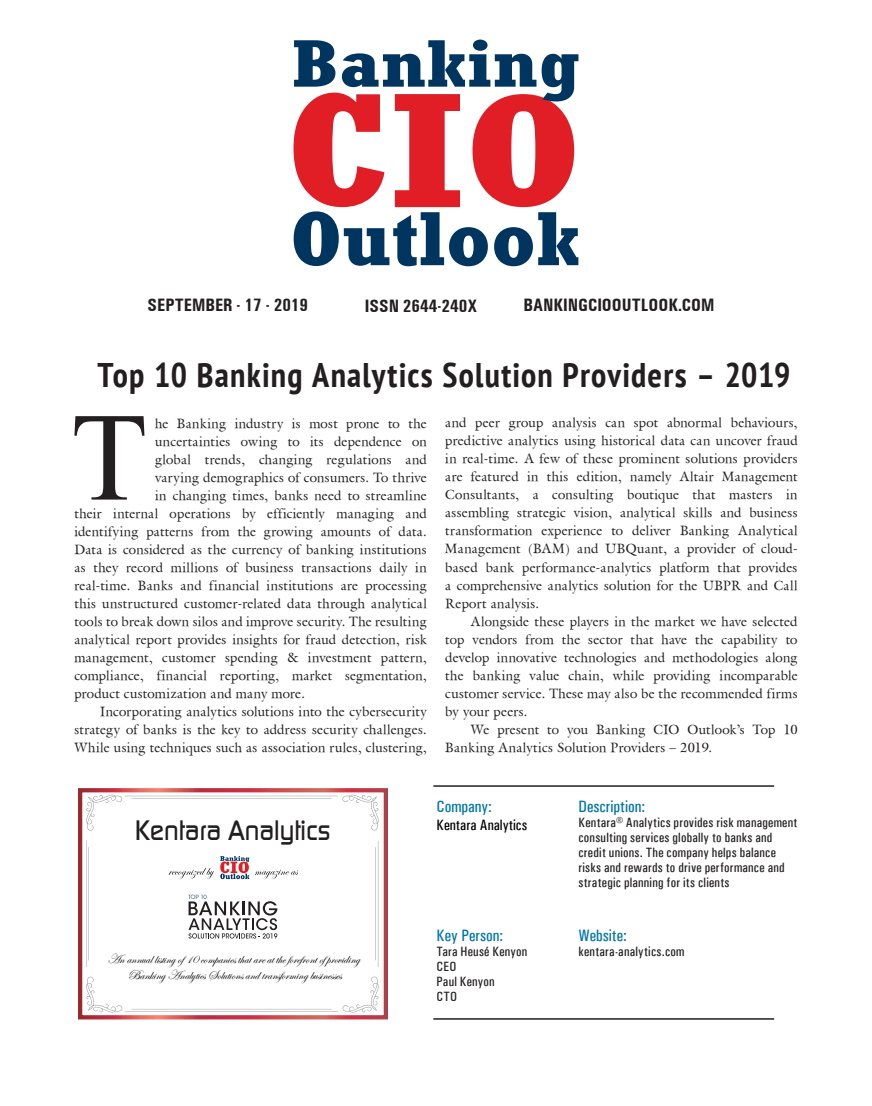
<style>
.page{position:relative;width:872px;height:1106px;background:#fff}
.page>*{position:absolute;margin:0;border:0;box-sizing:border-box;transform-origin:0 0}
.t1{font:126px "Times New Roman";color:#231f20}
.t2{font:700 condensed 34.05px "PT Sans";letter-spacing:.035em;color:#231f20}
.t3{font:26.7px "Bazouk S Si";color:#211e1e;scale:.96 1}
.t4{font:700 condensed 18px "Univers";color:#231f20}
.t5{font:16.5px "Univers Condensed";color:#0075a7}
.t6{font:15px "Univers Condensed";color:#000}
.t7{font:13.65px/15.8px "Edwardian Script ITC";color:#000001;text-align:center;scale:.96 1}
.t8{font:13.5px/18px "Galant Normal";letter-spacing:.025em;color:#231f20;text-align:justify}
.t9{font:13.5px/15px "Univers Condensed";letter-spacing:.02em;color:#231f20}
</style>
<div class="page">
<hr style="left:433px;top:785px;width:341px;height:1px;background:#231f20">
<hr style="left:433px;top:1018px;width:341px;height:1px;background:#231f20">
<svg style="left:86px;top:840px;width:3px;height:127px"></svg>
<svg style="left:86px;top:976px;width:292px;height:36px"></svg>
<svg style="left:86px;top:794px;width:292px;height:36px"></svg>
<svg style="left:375px;top:840px;width:4px;height:127px"></svg>
<svg style="left:168px;top:868px;width:46px;height:11px"></svg>
<svg style="left:255px;top:869px;width:43px;height:10px"></svg>
<svg style="left:220px;top:856px;width:29px;height:23px"></svg>
<svg style="left:188px;top:894px;width:89px;height:44px"></svg>
<svg style="left:293px;top:40px;width:285px;height:226px"></svg>
<h3 class="t4" style="left:148px;top:294px;width:162px">SEPTEMBER - 17 - 2019</h3>
<h3 class="t4" style="left:365px;top:296px;width:114px">ISSN 2644-240X</h3>
<h3 class="t4" style="left:523px;top:294px;width:192px">BANKINGCIOOUTLOOK.COM</h3>
<h2 class="t2" style="left:97px;top:352px;width:694px">Top 10 Banking Analytics Solution Providers – 2019</h2>
<h1 class="t1" style="left:71px;top:372px;width:78px">T</h1>
<p class="t8" style="left:155px;top:414px;width:273px">he Banking industry is most prone to the</p>
<p class="t8" style="left:155px;top:432px;width:273px">uncertainties owing to its dependence on</p>
<p class="t8" style="left:155px;top:450px;width:273px">global trends, changing regulations and</p>
<p class="t8" style="left:155px;top:468px;width:273px">varying demographics of consumers. To thrive</p>
<p class="t8" style="left:155px;top:486px;width:273px">in changing times, banks need to streamline</p>
<p class="t8" style="left:74px;top:504px;width:354px">their internal operations by efficiently managing and</p>
<p class="t8" style="left:74px;top:522px;width:354px">identifying patterns from the growing amounts of data.</p>
<p class="t8" style="left:74px;top:540px;width:354px">Data is considered as the currency of banking institutions</p>
<p class="t8" style="left:74px;top:558px;width:354px">as they record millions of business transactions daily in</p>
<p class="t8" style="left:74px;top:576px;width:354px">real-time. Banks and financial institutions are processing</p>
<p class="t8" style="left:74px;top:594px;width:354px">this unstructured customer-related data through analytical</p>
<p class="t8" style="left:74px;top:612px;width:354px">tools to break down silos and improve security. The resulting</p>
<p class="t8" style="left:74px;top:630px;width:354px">analytical report provides insights for fraud detection, risk</p>
<p class="t8" style="left:74px;top:648px;width:354px">management, customer spending &amp; investment pattern,</p>
<p class="t8" style="left:74px;top:666px;width:354px">compliance, financial reporting, market segmentation,</p>
<p class="t8" style="left:74px;top:684px;width:232px">product customization and many more.</p>
<p class="t8" style="left:100px;top:702px;width:328px">Incorporating analytics solutions into the cybersecurity</p>
<p class="t8" style="left:74px;top:720px;width:354px">strategy of banks is the key to address security challenges.</p>
<p class="t8" style="left:74px;top:738px;width:354px">While using techniques such as association rules, clustering,</p>
<p class="t8" style="left:445px;top:414px;width:354px">and peer group analysis can spot abnormal behaviours, predictive analytics using historical data can uncover fraud in real-time. A few of these prominent solutions providers are featured in this edition, namely Altair Management Consultants, a consulting boutique that masters in assembling strategic vision, analytical skills and business transformation experience to deliver Banking Analytical Management (BAM) and UBQuant, a provider of cloud&shy;based bank performance-analytics platform that provides a comprehensive analytics solution for the UBPR and Call Report analysis.</p>
<p class="t8" style="left:445px;top:612px;width:354px;text-indent:26px">Alongside these players in the market we have selected top vendors from the sector that have the capability to develop innovative technologies and methodologies along the banking value chain, while providing incomparable customer service. These may also be the recommended firms by your peers.</p>
<p class="t8" style="left:445px;top:719px;width:354px;text-indent:26px">We present to you Banking CIO Outlook’s Top 10<br>Banking Analytics Solution Providers – 2019.</p>
<h3 class="t3" style="left:135px;top:817px;width:205px">Kentara Analytics</h3>
<p class="t7" style="left:107px;top:951px;width:264px">An annual listing of10 companies that are at the forefront ofproviding<br>Banking Analytics Solutions and transforming businesses</p>
<p class="t5" style="left:436px;top:797px;width:57px">Company:</p>
<p class="t6" style="left:436px;top:815px;width:92px">Kentara Analytics</p>
<p class="t5" style="left:436px;top:925px;width:68px">Key Person:</p>
<p class="t9" style="left:436px;top:943px;width:92px">Tara Heusé Kenyon<br>CEO<br>Paul Kenyon<br>CTO</p>
<p class="t5" style="left:578px;top:797px;width:68px">Description:</p>
<p class="t9" style="left:578px;top:815px;width:220px">Kentara® Analytics provides risk management consulting services globally to banks and credit unions. The company helps balance risks and rewards to drive performance and strategic planning for its clients</p>
<p class="t5" style="left:578px;top:925px;width:50px">Website:</p>
<p class="t9" style="left:578px;top:943px;width:107px">kentara-analytics.com</p>
</div>
